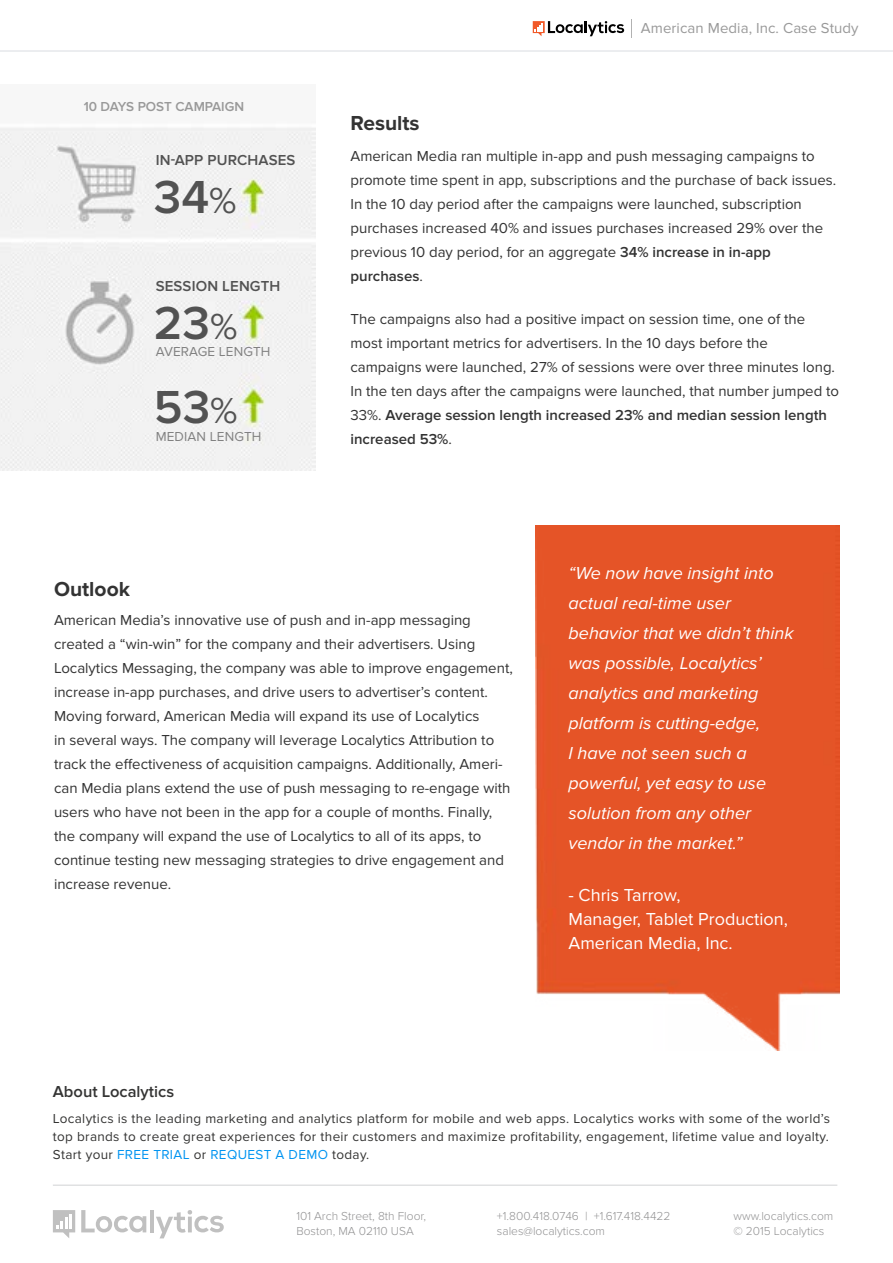
<style>
.page{position:relative;width:893px;height:1263px;background:#fff}
.page>*{position:absolute;margin:0;border:0;box-sizing:border-box;transform-origin:0 0}
.t1{font:600 48px/84.3px "Proxima Nova";color:#525252}
.t2{font:700 21px "Proxima Nova";color:#333}
.t3{font:italic 18px/30px "Proxima Nova";color:#fff}
.t4{font:18px/24px "Proxima Nova";color:#fff}
.t5{font:600 16.5px "Proxima Nova";color:#343433}
.t6{font:15px/24px "Proxima Nova";color:#333}
.t7{font:600 15px "Proxima Nova";letter-spacing:.01em;color:#525252}
.t8{font:15px "Proxima Nova";letter-spacing:.005em;color:#999}
.t9{font:13.5px/18px "Proxima Nova";letter-spacing:.025em;color:#343433;text-align:justify}
.t10{font:13.5px "Proxima Nova";letter-spacing:.01em;color:#818181}
.t11{font:600 13.5px "Proxima Nova";color:#999}
.t12{font:300 12px/15px "Proxima Nova";color:#929293}
.s1{font-weight:400;font-size:37.5px}
.s2{font-weight:600}
.s3{color:#0094f1}
</style>
<div class="page">
<img style="left:0;top:128px;width:316px;height:342px">
<img style="left:536px;top:525px;width:303px;height:525px">
<svg style="left:533px;top:21px;width:91px;height:15px"></svg>
<hr style="left:0;top:51px;width:893px;height:1px;background:#d9dce1">
<hr style="left:53px;top:1185px;width:784px;height:1px;background:#d1d3d4">
<svg style="left:53px;top:1210px;width:22px;height:28px"></svg>
<svg style="left:81px;top:1210px;width:65px;height:22px"></svg>
<hr style="left:150px;top:1210px;width:3px;height:22px;background:#000">
<svg style="left:156px;top:1210px;width:68px;height:28px"></svg>
<p class="t11" style="left:84px;top:99px;width:162px">10 DAYS POST CAMPAIGN</p>
<p class="t7" style="left:156px;top:151px;width:141px">IN-APP PURCHASES</p>
<h1 class="t1" style="left:154px;top:156px;width:84px">34<span class="s1">%</span></h1>
<p class="t7" style="left:156px;top:277px;width:126px">SESSION LENGTH</p>
<h1 class="t1" style="left:154px;top:282px;width:85px">23<span class="s1">%<br></span>53<span class="s1">%</span></h1>
<p class="t10" style="left:156px;top:343px;width:116px">AVERAGE LENGTH</p>
<p class="t10" style="left:156px;top:428px;width:107px">MEDIAN LENGTH</p>
<p class="t8" style="left:641px;top:19px;width:219px">American Media, Inc. Case Study</p>
<h2 class="t2" style="left:351px;top:111px;width:71px">Results</h2>
<p class="t6" style="left:351px;top:144px;width:487px">American Media ran multiple in-app and push messaging campaigns to promote time spent in app, subscriptions and the purchase of back issues.<br>In the 10 day period after the campaigns were launched, subscription purchases increased 40% and issues purchases increased 29% over the previous 10 day period, for an aggregate <span class="s2">34% increase in in-app purchases</span>.</p>
<p class="t6" style="left:351px;top:307px;width:490px">The campaigns also had a positive impact on session time, one of the most important metrics for advertisers. In the 10 days before the campaigns were launched, 27% of sessions were over three minutes long.<br>In the ten days after the campaigns were launched, that number jumped to 33%. <span class="s2">Average session length increased 23% and median session length increased 53%</span>.</p>
<h2 class="t2" style="left:54px;top:577px;width:77px">Outlook</h2>
<p class="t6" style="left:54px;top:609px;width:460px">American Media’s innovative use of push and in-app messaging created a “win-win” for the company and their advertisers. Using Localytics Messaging, the company was able to improve engagement, increase in-app purchases, and drive users to advertiser’s content.<br>Moving forward, American Media will expand its use of Localytics<br>in several ways. The company will leverage Localytics Attribution to track the effectiveness of acquisition campaigns. Additionally, Ameri&shy;can Media plans extend the use of push messaging to re-engage with users who have not been in the app for a couple of months. Finally, the company will expand the use of Localytics to all of its apps, to continue testing new messaging strategies to drive engagement and increase revenue.</p>
<p class="t5" style="left:53px;top:1082px;width:123px">About Localytics</p>
<p class="t3" style="left:568px;top:559px;width:227px">“We now have insight into actual real-time user behavior that we didn’t think was possible, Localytics’ analytics and marketing platform is cutting-edge,<br>I have not seen such a powerful, yet easy to use solution from any other vendor in the market.”</p>
<p class="t4" style="left:568px;top:883px;width:221px">- Chris Tarrow,<br>Manager, Tablet Production,<br>American Media, Inc.</p>
<p class="t9" style="left:53px;top:1110px;width:779px">Localytics is the leading marketing and analytics platform for mobile and web apps. Localytics works with some of the world’s top brands to create great experiences for their customers and maximize profitability, engagement, lifetime value and loyalty.<br>Start your <span class="s3">FREE TRIAL</span> or <span class="s3">REQUEST A DEMO</span> today.</p>
<p class="t12" style="left:296px;top:1209px;width:131px">101 Arch Street, 8th Floor,<br>Boston, MA 02110 USA</p>
<p class="t12" style="left:497px;top:1209px;width:175px">+1.800.418.0746 | +1.617.418.4422 sales@localytics.com</p>
<p class="t12" style="left:733px;top:1209px;width:101px">www.localytics.com © 2015 Localytics</p>
</div>
